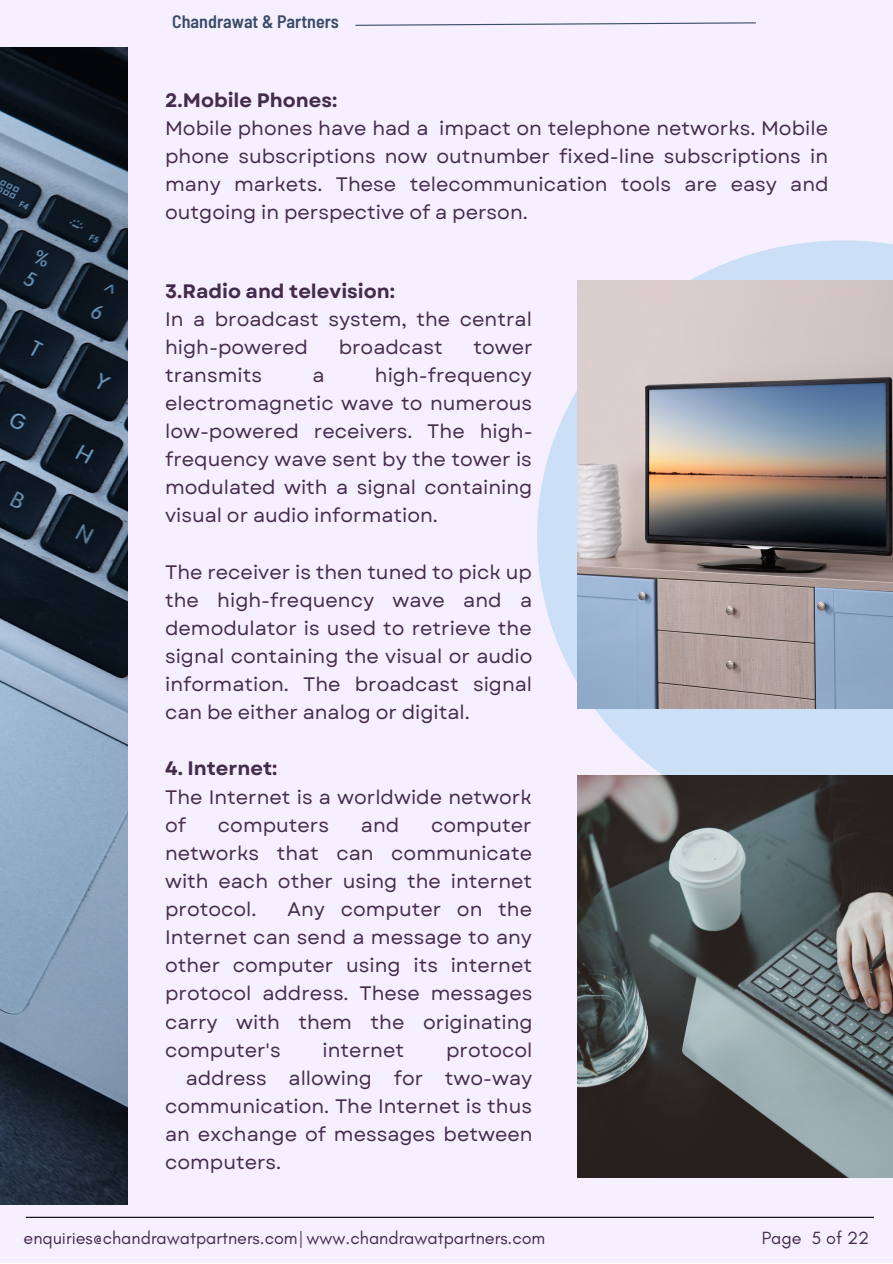
<style>
.page{position:relative;width:893px;height:1264px;background:#fff}
.page>*{position:absolute;margin:0;border:0;box-sizing:border-box;transform-origin:0 0}
.t1{font:19.5px/28px "Garet";color:#452b4e;text-align:justify}
.t2{font:700 19.5px "Garet";color:#452b4e}
.t3{font:18px "Glacial Indifference";color:#452b4e}
.t4{font:600 semi-condensed 18px "Barlow";color:#394b66}
</style>
<div class="page">
<div style="left:0;top:0;width:892px;height:1262px;background:#f5efff"></div>
<img style="left:0;top:47px;width:127px;height:1157px">
<svg style="left:355px;top:22px;width:401px;height:4px"></svg>
<hr style="left:26px;top:1216px;width:847px;height:1px;background:#000">
<svg style="left:537px;top:240px;width:355px;height:535px;fill:#cbe0f6"></svg>
<img style="left:577px;top:775px;width:315px;height:402px">
<img style="left:577px;top:280px;width:315px;height:428px">
<p class="t4" style="left:172px;top:10px;width:168px">Chandrawat &amp; Partners</p>
<p class="t2" style="left:165px;top:86px;width:174px">2.Mobile Phones:</p>
<p class="t1" style="left:165px;top:114px;width:665px">Mobile phones have had a impact on telephone networks. Mobile phone subscriptions now outnumber fixed-line subscriptions in many markets. These telecommunication tools are easy and outgoing in perspective of a person.</p>
<p class="t2" style="left:165px;top:277px;width:231px">3.Radio and television:</p>
<p class="t1" style="left:165px;top:305px;width:368px">In a broadcast system, the central high-powered</p>
<p class="t1" style="left:338px;top:333px;width:105px">broadcast</p>
<p class="t1" style="left:473px;top:333px;width:61px">tower</p>
<p class="t1" style="left:165px;top:361px;width:369px;text-indent:210px">high-frequency electromagnetic wave to numerous low-powered receivers. The high&shy;frequency wave sent by the tower is modulated with a signal containing visual or audio information.</p>
<p class="t1" style="left:165px;top:361px;width:98px">transmits</p>
<p class="t1" style="left:312px;top:361px;width:14px">a</p>
<p class="t1" style="left:165px;top:558px;width:369px">The receiver is then tuned to pick up the high-frequency wave and a demodulator is used to retrieve the signal containing the visual or audio information. The broadcast signal can be either analog or digital.</p>
<p class="t2" style="left:165px;top:754px;width:114px">4. Internet:</p>
<p class="t1" style="left:165px;top:782px;width:368px">The Internet is a worldwide network of</p>
<p class="t1" style="left:218px;top:811px;width:113px">computers</p>
<p class="t1" style="left:361px;top:811px;width:40px">and</p>
<p class="t1" style="left:165px;top:811px;width:368px;text-indent:266px">computer networks that can communicate with each other using the internet protocol.</p>
<p class="t1" style="left:165px;top:895px;width:369px;text-indent:122px">Any computer on the Internet can send a message to any other computer using its internet protocol address. These messages carry with them the originating computer's</p>
<p class="t1" style="left:322px;top:1035px;width:83px">internet</p>
<p class="t1" style="left:446px;top:1035px;width:88px">protocol</p>
<p class="t1" style="left:186px;top:1063px;width:348px">address allowing for two-way</p>
<p class="t1" style="left:165px;top:1092px;width:368px">communication. The Internet is thus</p>
<p class="t1" style="left:165px;top:1120px;width:369px">an exchange of messages between</p>
<p class="t1" style="left:165px;top:1148px;width:118px">computers.</p>
<p class="t3" style="left:24px;top:1226px;width:523px">enquiries@chandrawatpartners.com| www.chandrawatpartners.com</p>
<p class="t3" style="left:761px;top:1226px;width:109px">Page 5 of 22</p>
</div>
